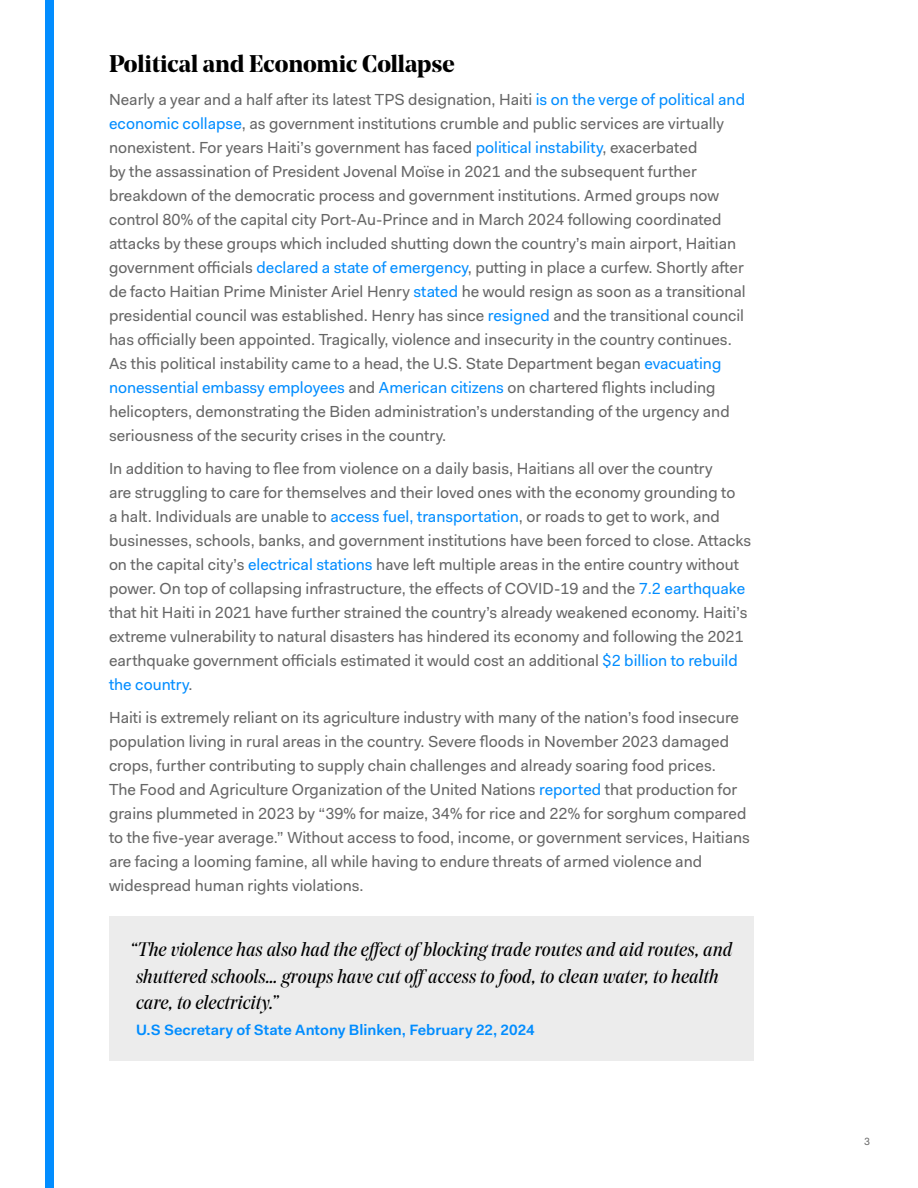
<style>
.page{position:relative;width:918px;height:1188px;background:#fff}
.page>*{position:absolute;margin:0;border:0;box-sizing:border-box;transform-origin:0 0}
.section_subheader{font:700 24px "Noe Display";color:#000}
.pull_quote{font:italic 19.5px/26.2px "Noe Display";color:#000}
.body{font:16.05px/24px "Fakt";color:#666}
.pull_quote-2{font:600 15px "Fakt";color:#028dff}
.t1{font:10.5px "Fakt";color:#666}
.s1{color:#028dff}
</style>
<div class="page">
<div style="left:45px;top:0;width:9px;height:1188px;background:#028dff"></div>
<div style="left:109px;top:916px;width:644px;height:145px;background:#ececec"></div>
<p class="section_subheader" style="left:109px;top:48px;width:347px">Political and Economic Collapse</p>
<p class="body" style="left:109px;top:87px;width:638px">Nearly a year and a half after its latest TPS designation, Haiti <span class="s1">is on the verge of political and economic collapse</span>, as government institutions crumble and public services are virtually nonexistent. For years Haiti’s government has faced <span class="s1">political instability</span>, exacerbated<br>by the assassination of President Jovenal Moïse in 2021 and the subsequent further breakdown of the democratic process and government institutions. Armed groups now control 80% of the capital city Port-Au-Prince and in March 2024 following coordinated attacks by these groups which included shutting down the country’s main airport, Haitian government officials <span class="s1">declared a state of emergency</span>, putting in place a curfew. Shortly after de facto Haitian Prime Minister Ariel Henry <span class="s1">stated</span> he would resign as soon as a transitional presidential council was established. Henry has since <span class="s1">resigned</span> and the transitional council has officially been appointed. Tragically, violence and insecurity in the country continues.<br>As this political instability came to a head, the U.S. State Department began <span class="s1">evacuating nonessential embassy employees</span> and <span class="s1">American citizens</span> on chartered flights including helicopters, demonstrating the Biden administration’s understanding of the urgency and seriousness of the security crises in the country.</p>
<p class="body" style="left:109px;top:456px;width:644px">In addition to having to flee from violence on a daily basis, Haitians all over the country<br>are struggling to care for themselves and their loved ones with the economy grounding to<br>a halt. Individuals are unable to <span class="s1">access fuel, transportation</span>, or roads to get to work, and businesses, schools, banks, and government institutions have been forced to close. Attacks on the capital city’s <span class="s1">electrical stations</span> have left multiple areas in the entire country without power. On top of collapsing infrastructure, the effects of COVID-19 and the <span class="s1">7.2 earthquake </span>that hit Haiti in 2021 have further strained the country’s already weakened economy. Haiti’s extreme vulnerability to natural disasters has hindered its economy and following the 2021 earthquake government officials estimated it would cost an additional <span class="s1">$2 billion to rebuild the country</span>.</p>
<p class="body" style="left:109px;top:705px;width:642px">Haiti is extremely reliant on its agriculture industry with many of the nation’s food insecure population living in rural areas in the country. Severe floods in November 2023 damaged crops, further contributing to supply chain challenges and already soaring food prices.<br>The Food and Agriculture Organization of the United Nations <span class="s1">reported</span> that production for grains plummeted in 2023 by “39% for maize, 34% for rice and 22% for sorghum compared to the five-year average.” Without access to food, income, or government services, Haitians are facing a looming famine, all while having to endure threats of armed violence and widespread human rights violations.</p>
<p class="pull_quote" style="left:136px;top:936px;width:598px;text-indent:-6px">“The violence has also had the effect of blocking trade routes and aid routes, and shuttered schools… groups have cut off access to food, to clean water, to health care, to electricity.”</p>
<p class="pull_quote-2" style="left:136px;top:1020px;width:400px">U.S Secretary of State Antony Blinken, February 22, 2024</p>
<p class="t1" style="left:864px;top:1134px;width:7px">3</p>
</div>
